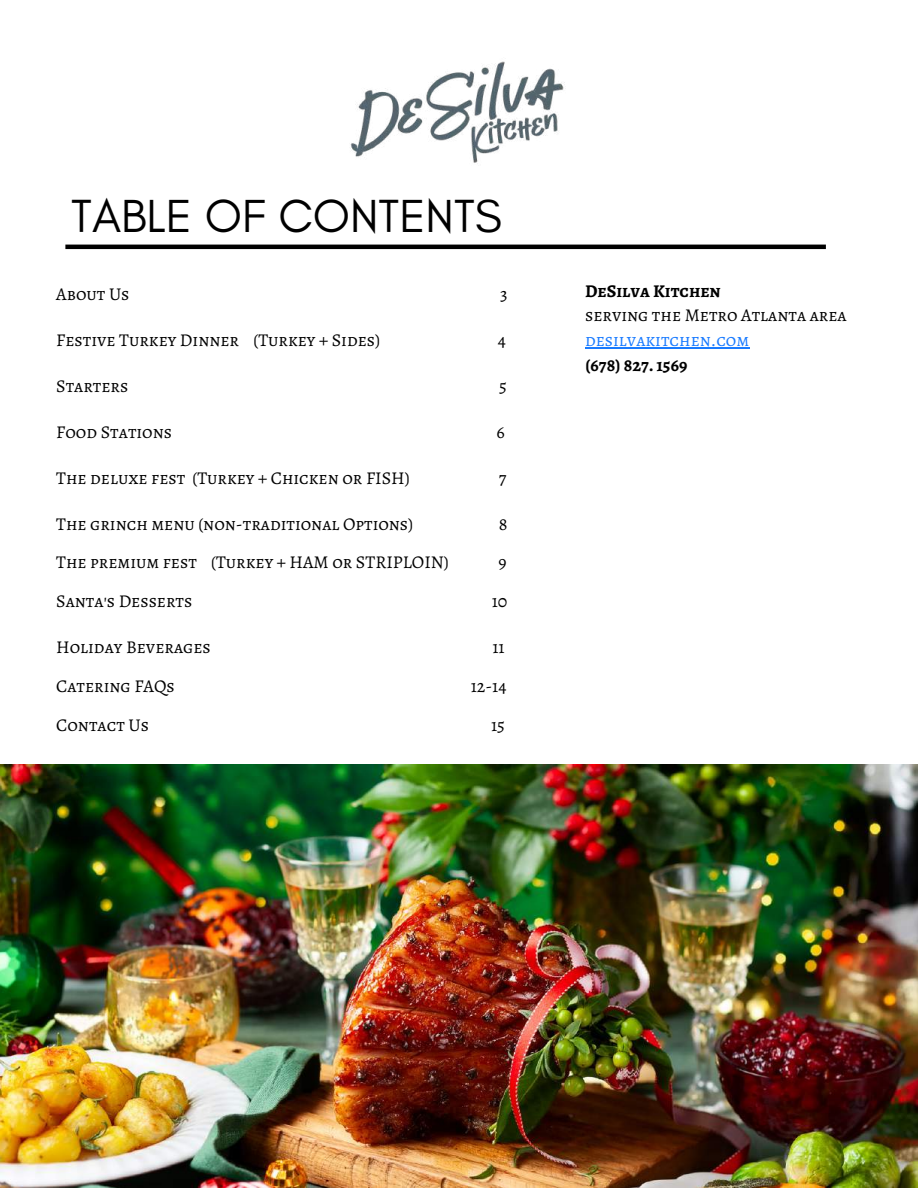
<style>
.page{position:relative;width:918px;height:1188px;background:#fff}
.page>*{position:absolute;margin:0;border:0;box-sizing:border-box;transform-origin:0 0}
.t1{font:47.25px "Glacial Indifference";color:#000}
.t2{font:18px "Alegreya SC";color:#000}
.t3{font:700 18px "Alegreya SC";color:#000}
.t4{font:18px "Alegreya SC";color:#197bff}
</style>
<div class="page">
<img style="left:350px;top:61px;width:215px;height:103px">
<hr style="left:65px;top:245px;width:761px;height:4px;background:#000">
<img style="left:0;top:765px;width:918px;height:423px">
<hr style="left:585px;top:347px;width:164px;height:1px;background:#197bff">
<h1 class="t1" style="left:71px;top:188px;width:432px">TABLE OF CONTENTS</h1>
<p class="t2" style="left:56px;top:282px;width:75px">About Us</p>
<p class="t2" style="left:500px;top:282px;width:9px">3</p>
<p class="t2" style="left:56px;top:328px;width:325px">Festive Turkey Dinner (Turkey + Sides)</p>
<p class="t2" style="left:498px;top:328px;width:10px">4</p>
<p class="t2" style="left:56px;top:374px;width:74px">Starters</p>
<p class="t2" style="left:499px;top:374px;width:9px">5</p>
<p class="t2" style="left:56px;top:420px;width:117px">Food Stations</p>
<p class="t2" style="left:496px;top:420px;width:10px">6</p>
<p class="t2" style="left:56px;top:466px;width:355px">The deluxe fest (Turkey + Chicken or FISH)</p>
<p class="t2" style="left:499px;top:466px;width:9px">7</p>
<p class="t2" style="left:56px;top:511px;width:358px">The grinch menu (non-traditional Options)</p>
<p class="t2" style="left:499px;top:511px;width:10px">8</p>
<p class="t2" style="left:56px;top:550px;width:394px">The premium fest (Turkey + HAM or STRIPLOIN)</p>
<p class="t2" style="left:499px;top:550px;width:10px">9</p>
<p class="t2" style="left:56px;top:589px;width:138px">Santa's Desserts</p>
<p class="t2" style="left:492px;top:589px;width:17px">10</p>
<p class="t2" style="left:56px;top:635px;width:156px">Holiday Beverages</p>
<p class="t2" style="left:492px;top:635px;width:14px">11</p>
<p class="t2" style="left:56px;top:673px;width:120px">Catering FAQs</p>
<p class="t2" style="left:471px;top:673px;width:37px">12-14</p>
<p class="t2" style="left:56px;top:712px;width:94px">Contact Us</p>
<p class="t2" style="left:491px;top:712px;width:15px">15</p>
<p class="t3" style="left:585px;top:278px;width:137px">DeSilva Kitchen</p>
<p class="t2" style="left:585px;top:303px;width:263px">serving the Metro Atlanta area</p>
<p class="t4" style="left:585px;top:328px;width:166px">desilvakitchen.com</p>
<p class="t3" style="left:585px;top:353px;width:104px">(678) 827. 1569</p>
</div>
